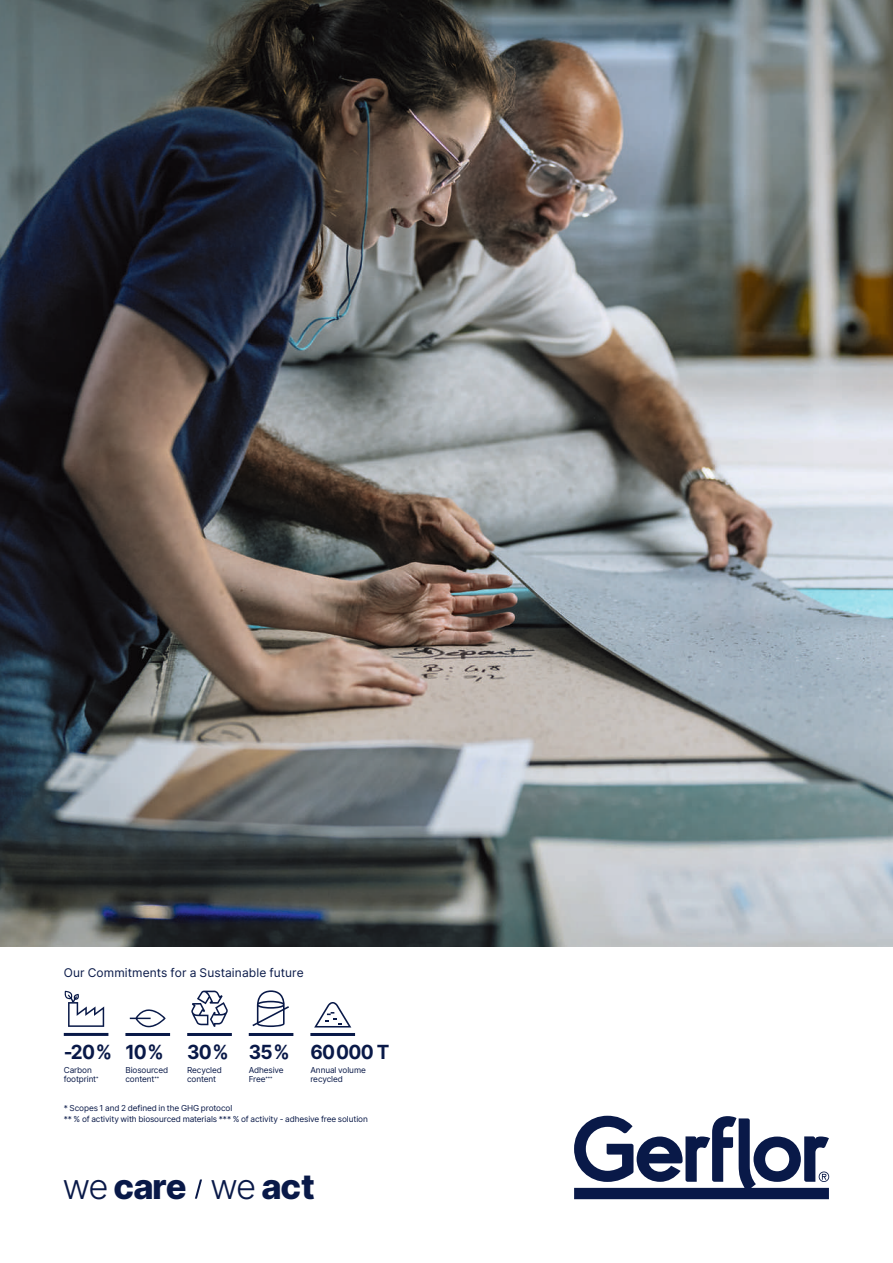
<style>
.page{position:relative;width:893px;height:1263px;background:#fff}
.page>*{position:absolute;margin:0;border:0;box-sizing:border-box;transform-origin:0 0}
.t1{font:800 34.65px "Inter";letter-spacing:-.03em;color:#091948}
.t2{font:700 19.5px "Inter";letter-spacing:-.04em;color:#091948}
.t3{font:12px "Inter";letter-spacing:.005em;color:#091948}
.t4{font:8.25px/9px "Inter";letter-spacing:-.015em;color:#091948}
.s1{font-weight:300}
</style>
<div class="page">
<svg style="left:574px;top:1116px;width:255px;height:83px"></svg>
<svg style="left:195px;top:1179px;width:7px;height:20px"></svg>
<svg style="left:191px;top:990px;width:37px;height:37px"></svg>
<svg style="left:252px;top:990px;width:37px;height:37px"></svg>
<svg style="left:314px;top:1002px;width:37px;height:25px"></svg>
<svg style="left:130px;top:1009px;width:36px;height:18px"></svg>
<hr style="left:64px;top:1033px;width:44px;height:3px;background:#091948">
<hr style="left:125px;top:1033px;width:45px;height:3px;background:#091948">
<hr style="left:187px;top:1033px;width:45px;height:3px;background:#091948">
<hr style="left:249px;top:1033px;width:44px;height:3px;background:#091948">
<hr style="left:310px;top:1033px;width:45px;height:3px;background:#091948">
<svg style="left:64px;top:991px;width:40px;height:36px"></svg>
<img style="left:0;top:0;width:893px;height:947px">
<h3 class="t3" style="left:64px;top:963px;width:241px">Our Commitments for a Sustainable future</h3>
<h2 class="t2" style="left:64px;top:1038px;width:50px">-20%</h2>
<p class="t4" style="left:64px;top:1066px;width:36px">Carbon footprint<sup>*</sup></p>
<h2 class="t2" style="left:125px;top:1038px;width:40px">10%</h2>
<p class="t4" style="left:125px;top:1066px;width:44px">Biosourced content<sup>**</sup></p>
<h2 class="t2" style="left:187px;top:1038px;width:43px">30%</h2>
<p class="t4" style="left:187px;top:1066px;width:36px">Recycled content</p>
<h2 class="t2" style="left:249px;top:1038px;width:42px">35%</h2>
<p class="t4" style="left:249px;top:1066px;width:36px">Adhesive<br>Free<sup>***</sup></p>
<h2 class="t2" style="left:310px;top:1038px;width:80px">60000 T</h2>
<p class="t4" style="left:310px;top:1066px;width:57px">Annual volume recycled</p>
<p class="t4" style="left:64px;top:1103px;width:306px;line-height:10.5px">* Scopes 1 and 2 defined in the GHG protocol<br>** % of activity with biosourced materials *** % of activity - adhesive free solution</p>
<h1 class="t1" style="left:63px;top:1161px;width:254px"><span class="s1">we</span> care <span class="s1">we</span> act</h1>
</div>
